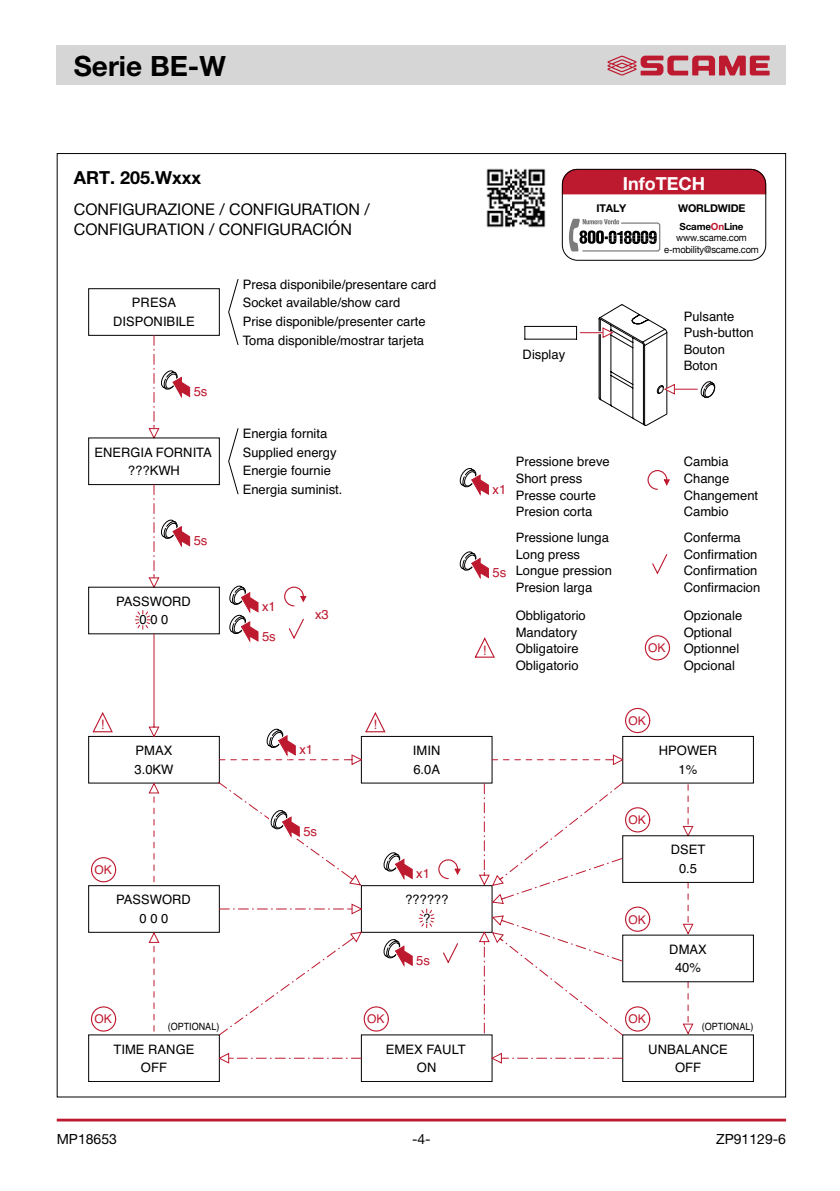
<style>
.page{position:relative;width:840px;height:1191px;background:#fff}
.page>*{position:absolute;margin:0;border:0;box-sizing:border-box;transform-origin:0 0}
.t1{font:700 28px "Helvetica Neue";color:#000}
.t2{font:700 18px "Helvetica Neue";color:#000}
.t3{font:700 18px "Helvetica Neue";color:#fff}
.t4{font:16px/19.2px "Helvetica Neue";color:#000}
.t5{font:14px "Helvetica Neue";color:#000}
.t6{font:13px/16.6px "Helvetica";color:#000}
.t7{font:13px "Helvetica";color:#bd192f}
.t8{font:12px "Helvetica";color:#bd192f}
.t9{font:700 10.8px "Helvetica Neue";letter-spacing:-.015em;color:#000}
.t10{font:10px "Helvetica";color:#000;scale:.9 1}
.t11{font:9.8px/11px "Helvetica Neue";letter-spacing:-.015em;color:#000;text-align:center;scale:.95 1}
.s1{font-weight:700}
.s2{font-weight:700;color:#bd192f}
</style>
<div class="page">
<div style="left:57px;top:45px;width:728px;height:40px;background:#d6d6d6"></div>
<hr style="left:57px;top:1118px;width:728px;height:3px;background:#bd192f">
<svg style="left:607px;top:56px;width:162px;height:20px"></svg>
<svg style="left:524px;top:304px;width:192px;height:122px"></svg>
<svg style="left:229px;top:585px;width:30px;height:26px"></svg>
<svg style="left:459px;top:551px;width:30px;height:28px"></svg>
<svg style="left:459px;top:468px;width:30px;height:28px"></svg>
<div style="left:88px;top:288px;width:132px;height:48px;border:1px solid #000"></div>
<div style="left:88px;top:736px;width:132px;height:47px;border:1px solid #000"></div>
<div style="left:622px;top:736px;width:131px;height:47px;border:1px solid #000"></div>
<div style="left:622px;top:1034px;width:131px;height:48px;border:1px solid #000"></div>
<div style="left:361px;top:1034px;width:131px;height:48px;border:1px solid #000"></div>
<div style="left:88px;top:1034px;width:132px;height:48px;border:1px solid #000"></div>
<div style="left:88px;top:885px;width:132px;height:47px;border:1px solid #000"></div>
<svg style="left:284px;top:586px;width:23px;height:21px"></svg>
<svg style="left:135px;top:611px;width:169px;height:276px"></svg>
<svg style="left:153px;top:633px;width:151px;height:77px"></svg>
<svg style="left:623px;top:723px;width:70px;height:112px"></svg>
<svg style="left:682px;top:883px;width:11px;height:51px"></svg>
<svg style="left:681px;top:982px;width:12px;height:52px"></svg>
<svg style="left:88px;top:335px;width:132px;height:299px"></svg>
<svg style="left:228px;top:279px;width:11px;height:216px"></svg>
<svg style="left:92px;top:712px;width:21px;height:21px"></svg>
<svg style="left:475px;top:637px;width:20px;height:21px"></svg>
<svg style="left:647px;top:470px;width:23px;height:104px"></svg>
<div style="left:644px;top:635px;width:25px;height:25px;border:1px solid #bd192f;border-radius:50%"></div>
<div style="left:91px;top:857px;width:25px;height:25px;border:1px solid #bd192f;border-radius:50%"></div>
<div style="left:91px;top:1006px;width:25px;height:25px;border:1px solid #bd192f;border-radius:50%"></div>
<div style="left:624px;top:1006px;width:26px;height:25px;border:1px solid #bd192f;border-radius:50%"></div>
<div style="left:624px;top:708px;width:26px;height:25px;border:1px solid #bd192f;border-radius:50%"></div>
<div style="left:622px;top:835px;width:131px;height:48px;border:1px solid #000"></div>
<div style="left:624px;top:807px;width:26px;height:25px;border:1px solid #bd192f;border-radius:50%"></div>
<div style="left:624px;top:906px;width:26px;height:25px;border:1px solid #bd192f;border-radius:50%"></div>
<svg style="left:148px;top:710px;width:475px;height:354px"></svg>
<svg style="left:568px;top:219px;width:92px;height:32px"></svg>
<div style="left:563px;top:169px;width:202px;height:25px;background:#bd192f"></div>
<div style="left:561px;top:169px;width:204px;height:92px;border:1px solid #000;border-radius:15px"></div>
<img style="left:486px;top:168px;width:60px;height:60px">
<h1 class="t1" style="left:74px;top:49px;width:153px">Serie BE-W</h1>
<h2 class="t2" style="left:74px;top:167px;width:129px">ART. 205.Wxxx</h2>
<h2 class="t3" style="left:622px;top:173px;width:84px">InfoTECH</h2>
<p class="t4" style="left:74px;top:201px;width:297px">CONFIGURAZIONE / CONFIGURATION /<br>CONFIGURATION / CONFIGURACIÓN</p>
<p class="t9" style="left:596px;top:202px;width:31px">ITALY</p>
<p class="t9" style="left:677px;top:202px;width:69px">WORLDWIDE</p>
<p class="t11" style="left:663px;top:222px;width:101px"><span class="s1">Scame</span><span class="s2">On</span><span class="s1">Line </span>www.scame.com e-mobility@scame.com</p>
<p class="t6" style="left:132px;top:295px;width:46px">PRESA</p>
<p class="t6" style="left:113px;top:313px;width:83px">DISPONIBILE</p>
<p class="t7" style="left:194px;top:381px;width:15px">5s</p>
<p class="t6" style="left:94px;top:444px;width:119px">ENERGIA FORNITA</p>
<p class="t6" style="left:128px;top:463px;width:54px">???KWH</p>
<p class="t7" style="left:194px;top:531px;width:15px">5s</p>
<p class="t6" style="left:116px;top:592px;width:76px;line-height:18.6px;text-align:center">PASSWORD<br>0 0 0</p>
<p class="t6" style="left:242px;top:275px;width:195px;line-height:18.6px">Presa disponibile/presentare card Socket available/show card<br>Prise disponible/presenter carte Toma disponible/mostrar tarjeta</p>
<p class="t6" style="left:242px;top:424px;width:101px;line-height:18.6px">Energia fornita<br>Supplied energy<br>Energie fournie<br>Energia suminist.</p>
<p class="t7" style="left:262px;top:597px;width:15px">x1</p>
<p class="t7" style="left:262px;top:626px;width:15px">5s</p>
<p class="t7" style="left:315px;top:605px;width:15px">x3</p>
<p class="t7" style="left:101px;top:715px;width:5px">!</p>
<p class="t7" style="left:373px;top:715px;width:5px">!</p>
<p class="t6" style="left:522px;top:346px;width:44px">Display</p>
<p class="t6" style="left:683px;top:308px;width:72px">Pulsante<br>Push-button<br>Bouton<br>Boton</p>
<p class="t7" style="left:492px;top:479px;width:15px">x1</p>
<p class="t6" style="left:515px;top:454px;width:95px">Pressione breve<br>Short press<br>Presse courte<br>Presion corta</p>
<p class="t6" style="left:683px;top:454px;width:76px">Cambia<br>Change<br>Changement<br>Cambio</p>
<p class="t6" style="left:515px;top:529px;width:98px">Pressione lunga<br>Long press<br>Longue pression<br>Presion larga</p>
<p class="t6" style="left:683px;top:529px;width:78px">Conferma<br>Confirmation<br>Confirmation<br>Confirmacion</p>
<p class="t6" style="left:515px;top:607px;width:72px">Obbligatorio<br>Mandatory<br>Obligatoire<br>Obligatorio</p>
<p class="t6" style="left:683px;top:607px;width:60px">Opzionale<br>Optional<br>Optionnel<br>Opcional</p>
<p class="t7" style="left:492px;top:562px;width:15px">5s</p>
<p class="t7" style="left:482px;top:640px;width:5px">!</p>
<p class="t8" style="left:648px;top:639px;width:19px">OK</p>
<p class="t8" style="left:628px;top:711px;width:19px">OK</p>
<p class="t6" style="left:134px;top:741px;width:41px;line-height:18.6px">PMAX<br>3.0KW</p>
<p class="t7" style="left:299px;top:740px;width:15px">x1</p>
<p class="t6" style="left:413px;top:741px;width:29px;line-height:18.6px">IMIN<br>6.0A</p>
<p class="t6" style="left:658px;top:741px;width:60px;line-height:18.6px;text-align:center">HPOWER<br>1%</p>
<p class="t8" style="left:628px;top:811px;width:19px">OK</p>
<p class="t7" style="left:303px;top:821px;width:15px">5s</p>
<p class="t8" style="left:94px;top:860px;width:19px">OK</p>
<p class="t7" style="left:416px;top:863px;width:15px">x1</p>
<p class="t6" style="left:670px;top:841px;width:36px;line-height:18.6px;text-align:center">DSET<br>0.5</p>
<p class="t6" style="left:116px;top:892px;width:76px">PASSWORD</p>
<p class="t6" style="left:139px;top:910px;width:30px">0 0 0</p>
<p class="t6" style="left:405px;top:891px;width:45px;line-height:18.6px;text-align:center">?????? ?</p>
<p class="t8" style="left:628px;top:910px;width:19px">OK</p>
<p class="t7" style="left:416px;top:950px;width:15px">5s</p>
<p class="t6" style="left:669px;top:940px;width:39px;line-height:18.6px;text-align:center">DMAX<br>40%</p>
<p class="t8" style="left:94px;top:1010px;width:19px">OK</p>
<p class="t8" style="left:628px;top:1010px;width:19px">OK</p>
<p class="t8" style="left:367px;top:1010px;width:19px">OK</p>
<p class="t10" style="left:168px;top:1018px;width:59px">(OPTIONAL)</p>
<p class="t10" style="left:701px;top:1018px;width:59px">(OPTIONAL)</p>
<p class="t6" style="left:113px;top:1040px;width:82px;line-height:18.6px;text-align:center">TIME RANGE<br>OFF</p>
<p class="t6" style="left:385px;top:1040px;width:81px;line-height:18.6px;text-align:center">EMEX FAULT<br>ON</p>
<p class="t6" style="left:648px;top:1040px;width:81px;line-height:18.6px;text-align:center">UNBALANCE<br>OFF</p>
<p class="t5" style="left:57px;top:1130px;width:62px">MP18653</p>
<p class="t5" style="left:412px;top:1130px;width:20px">-4-</p>
<p class="t5" style="left:715px;top:1130px;width:71px">ZP91129-6</p>
</div>
